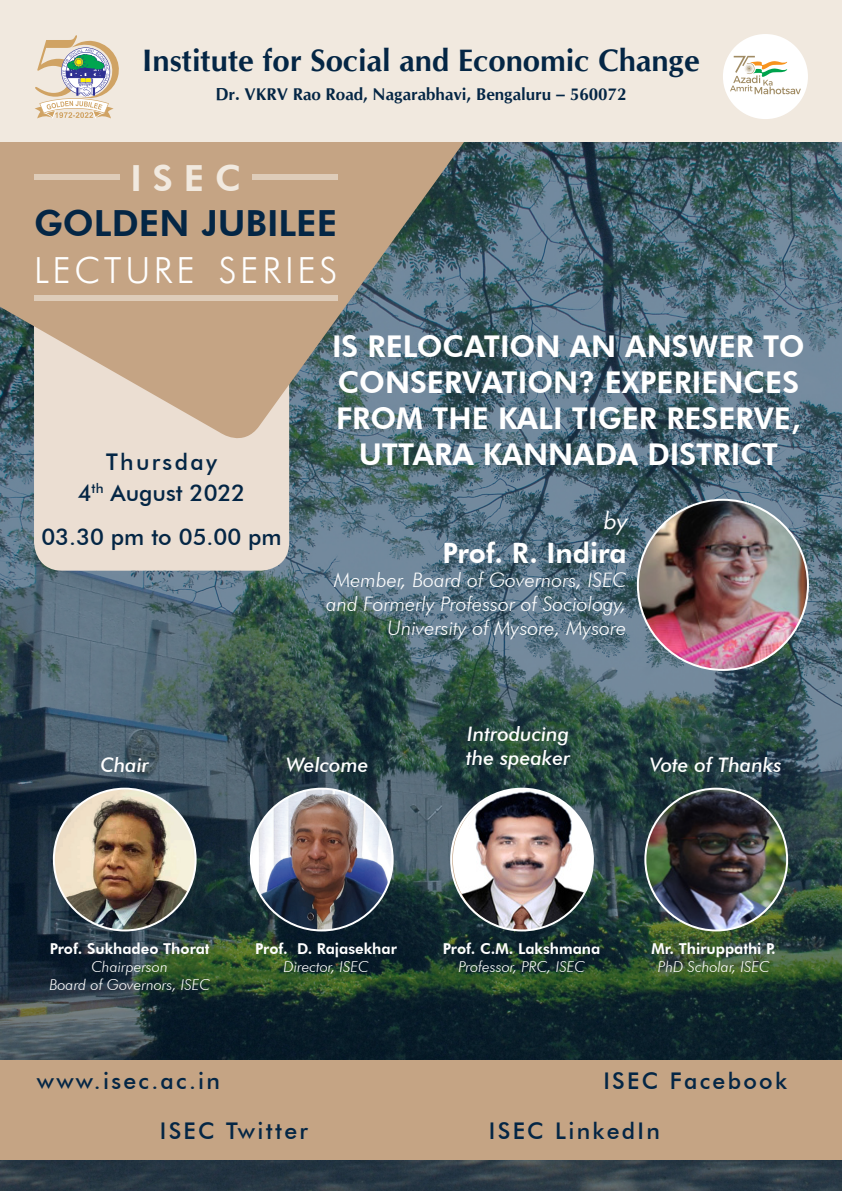
<style>
.page{position:relative;width:842px;height:1191px;background:#fff}
.page>*{position:absolute;margin:0;border:0;box-sizing:border-box;transform-origin:0 0}
.t1{font:800 36px "Futura BT";color:#042645}
.t2{font:300 36px "Futura BT";letter-spacing:.1em;color:#fff}
.t3{font:800 36px "Futura BT";color:#f1e9df}
.t4{font:700 31px "CG Omega";color:#042645}
.t5{font:800 30px/36px "Futura BT";color:#fff;text-align:center}
.t6{font:800 28px "Futura BT";color:#fff}
.t7{font:500 23px "Futura BT";letter-spacing:.1em;color:#042645}
.t8{font:500 23px "Futura BT";color:#042645}
.t9{font:italic 22px "Futura";color:#fff}
.t10{font:italic 300 20px/24px "Futura BT";color:#fff;text-align:right}
.t11{font:italic 500 20px "Futura BT";color:#fff}
.t12{font:700 17px "CG Omega";color:#042645}
.t13{font:italic 300 15px "Futura BT";color:#fff}
.t14{font:800 15px "Futura BT";color:#fff}
</style>
<div class="page">
<img style="left:0;top:142px;width:842px;height:1049px">
<div style="left:34px;top:449px;width:255px;height:121px;background:#ebded2"></div>
<svg style="left:0;top:142px;width:480px;height:307px;background:#a69887"></svg>
<div style="left:0;top:0;width:842px;height:142px;background:#f1e9df"></div>
<svg style="left:35px;top:35px;width:84px;height:84px"></svg>
<div style="left:34px;top:174px;width:85px;height:6px;background:#deccb9"></div>
<div style="left:34px;top:295px;width:303px;height:5px;background:#deccb9"></div>
<div style="left:252px;top:174px;width:85px;height:6px;background:#deccb9"></div>
<div style="left:0;top:1060px;width:842px;height:99px;background:#c5a484"></div>
<img style="left:638px;top:500px;width:170px;height:170px">
<img style="left:251px;top:788px;width:142px;height:142px;border-radius:71px">
<img style="left:54px;top:789px;width:142px;height:141px">
<div style="left:723px;top:34px;width:85px;height:85px;background:#fff;border-radius:50%"></div>
<svg style="left:730px;top:56px;width:71px;height:38px"></svg>
<img style="left:453px;top:788px;width:140px;height:142px">
<img style="left:645px;top:788px;width:142px;height:142px">
<p class="t4" style="left:142px;top:41px;width:559px">Institute for Social and Economic Change</p>
<p class="t12" style="left:215px;top:84px;width:413px">Dr. VKRV Rao Road, Nagarabhavi, Bengaluru – 560072</p>
<p class="t3" style="left:130px;top:156px;width:112px">ISEC</p>
<p class="t1" style="left:34px;top:202px;width:305px">GOLDEN JUBILEE</p>
<p class="t2" style="left:34px;top:248px;width:305px">LECTURE SERIES</p>
<p class="t7" style="left:106px;top:448px;width:112px">Thursday</p>
<p class="t8" style="left:78px;top:478px;width:169px">4<sup>th</sup> August 2022</p>
<p class="t8" style="left:41px;top:523px;width:242px">03.30 pm to 05.00 pm</p>
<p class="t5" style="left:332px;top:328px;width:474px">IS RELOCATION AN ANSWER TO<br>CONSERVATION? EXPERIENCES<br>FROM THE KALI TIGER RESERVE,<br>UTTARA KANNADA DISTRICT</p>
<p class="t9" style="left:603px;top:506px;width:25px">by</p>
<p class="t6" style="left:442px;top:536px;width:186px">Prof. R. Indira</p>
<p class="t10" style="left:326px;top:567px;width:302px">Member, Board of Governors, ISEC and Formerly Professor of Sociology,<br>University of Mysore, Mysore</p>
<p class="t11" style="left:100px;top:753px;width:50px">Chair</p>
<p class="t11" style="left:286px;top:753px;width:83px">Welcome</p>
<p class="t11" style="left:467px;top:722px;width:103px">Introducing</p>
<p class="t11" style="left:466px;top:746px;width:106px">the speaker</p>
<p class="t11" style="left:650px;top:753px;width:133px">Vote of Thanks</p>
<p class="t14" style="left:50px;top:939px;width:161px">Prof. Sukhadeo Thorat</p>
<p class="t13" style="left:92px;top:957px;width:78px">Chairperson</p>
<p class="t13" style="left:49px;top:975px;width:162px">Board of Governors, ISEC</p>
<p class="t14" style="left:255px;top:939px;width:143px">Prof. D. Rajasekhar</p>
<p class="t13" style="left:283px;top:957px;width:87px">Director, ISEC</p>
<p class="t14" style="left:443px;top:939px;width:159px">Prof. C.M. Lakshmana</p>
<p class="t13" style="left:458px;top:957px;width:128px">Professor, PRC, ISEC</p>
<p class="t14" style="left:651px;top:939px;width:126px">Mr. Thiruppathi P.</p>
<p class="t13" style="left:658px;top:957px;width:113px">PhD Scholar, ISEC</p>
<p class="t7" style="left:37px;top:1066px;width:185px">www.isec.ac.in</p>
<p class="t7" style="left:603px;top:1066px;width:185px">ISEC Facebook</p>
<p class="t7" style="left:160px;top:1117px;width:150px">ISEC Twitter</p>
<p class="t7" style="left:489px;top:1117px;width:172px">ISEC LinkedIn</p>
</div>
